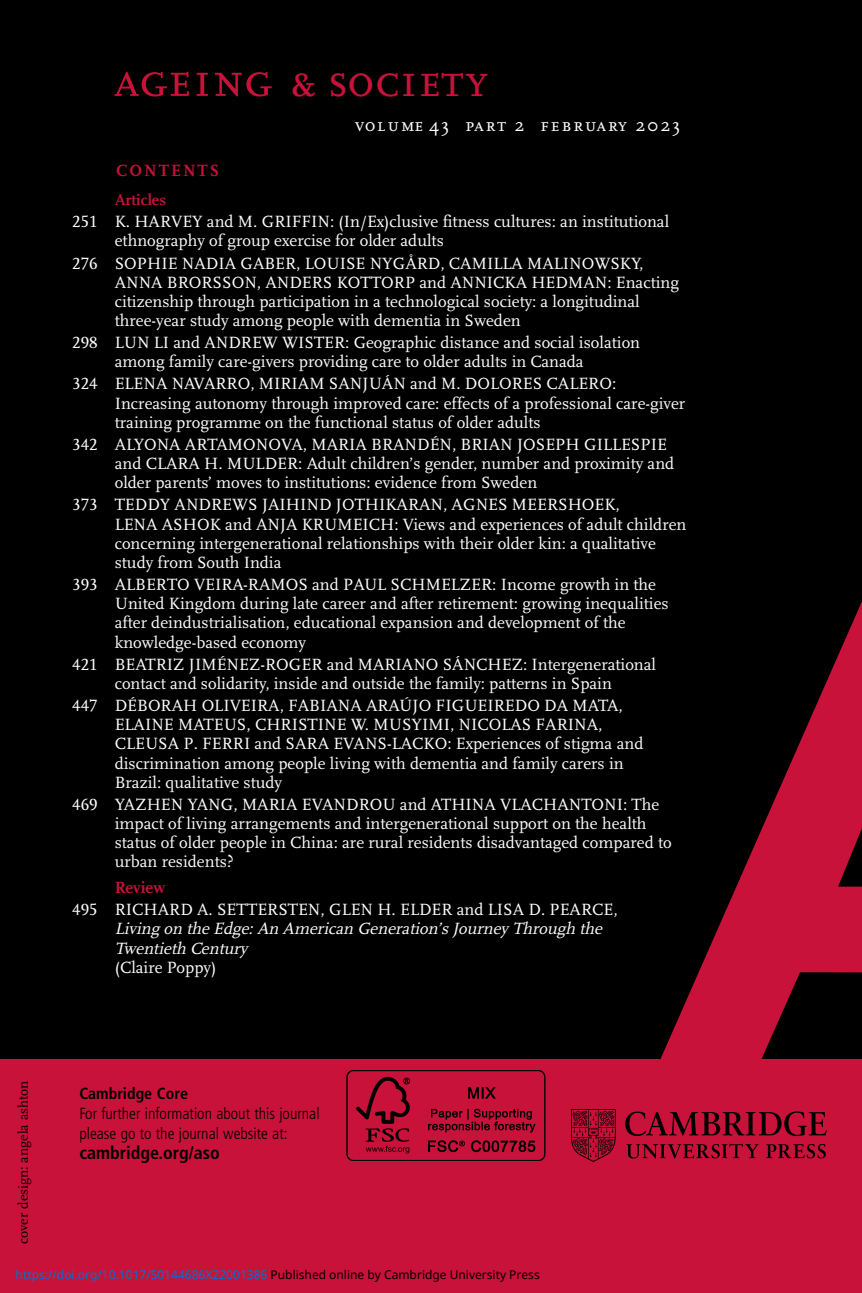
<style>
.page{position:relative;width:862px;height:1293px;background:#000}
.page>*{position:absolute;margin:0;border:0;box-sizing:border-box;transform-origin:0 0}
.t1{font:48px "Scala LF Caps";letter-spacing:.01em;color:#c9123a}
.t2{font:19px "Scala Caps";letter-spacing:.09em;color:#fff}
.t3{font:700 condensed 18px "Frutiger";color:#000}
.t4{font:17px/19.2px "Scala LF";color:#fff}
.t5{font:italic 17px/19.2px "Scala LF";color:#fff}
.t6{font:700 17px "Scala";letter-spacing:.12em;color:#c9123a}
.t7{font:700 17px "Scala LF";color:#c9123a}
.t8{font:300 condensed 16px/20px "Frutiger";color:#000}
.t9{font:700 condensed 16px "Frutiger";color:#000}
.t10{font:700 16px "Scala LF";color:#c9123a}
.t11{font:14px "Scala LF";color:#000}
.t12{font:12px "Noto Sans";color:#0172cf}
.s1{font-size:50px}
.s2{color:#000}
</style>
<div class="page">
<div style="left:0;top:1059px;width:862px;height:234px;background:#c9123a"></div>
<img style="left:346px;top:1070px;width:160px;height:90px">
<svg style="left:506px;top:601px;width:356px;height:561px"></svg>
<img style="left:571px;top:1110px;width:255px;height:51px">
<h1 class="t1" style="left:115px;top:51px;width:375px"><span class="s1">ageing</span> &amp; society</h1>
<p class="t2" style="left:355px;top:113px;width:327px">volume 43 part 2 february 2023</p>
<p class="t6" style="left:116px;top:163px;width:105px">CONTENTS</p>
<p class="t10" style="left:115px;top:193px;width:53px">Articles</p>
<p class="t4" style="left:115px;top:214px;width:556px;text-indent:-43px">251 K. HARVEY and M. GRIFFIN: (In/Ex)clusive fitness cultures: an institutional ethnography of group exercise for older adults</p>
<p class="t4" style="left:115px;top:255px;width:566px;text-indent:-43px">276 SOPHIE NADIA GABER, LOUISE NYGÅRD, CAMILLA MALINOWSKY, ANNA BRORSSON, ANDERS KOTTORP and ANNICKA HEDMAN: Enacting citizenship through participation in a technological society: a longitudinal three-year study among people with dementia in Sweden</p>
<p class="t4" style="left:115px;top:334px;width:527px;text-indent:-43px">298 LUN LI and ANDREW WISTER: Geographic distance and social isolation among family care-givers providing care to older adults in Canada</p>
<p class="t4" style="left:115px;top:376px;width:572px;text-indent:-43px">324 ELENA NAVARRO, MIRIAM SANJUÁN and M. DOLORES CALERO:<br>Increasing autonomy through improved care: effects of a professional care-giver training programme on the functional status of older adults</p>
<p class="t4" style="left:115px;top:436px;width:561px;text-indent:-43px">342 ALYONA ARTAMONOVA, MARIA BRANDÉN, BRIAN JOSEPH GILLESPIE and CLARA H. MULDER: Adult children’s gender, number and proximity and older parents’ moves to institutions: evidence from Sweden</p>
<p class="t4" style="left:115px;top:496px;width:573px;text-indent:-43px">373 TEDDY ANDREWS JAIHIND JOTHIKARAN, AGNES MEERSHOEK,<br>LENA ASHOK and ANJA KRUMEICH: Views and experiences of adult children concerning intergenerational relationships with their older kin: a qualitative study from South India</p>
<p class="t4" style="left:115px;top:576px;width:555px;text-indent:-43px">393 ALBERTO VEIRA-RAMOS and PAUL SCHMELZER: Income growth in the United Kingdom during late career and after retirement: growing inequalities after deindustrialisation, educational expansion and development of the knowledge-based economy</p>
<p class="t4" style="left:72px;top:656px;width:585px;text-align:center">421 BEATRIZ JIMÉNEZ-ROGER and MARIANO SÁNCHEZ: Intergenerational contact and solidarity, inside and outside the family: patterns in Spain</p>
<p class="t4" style="left:115px;top:697px;width:530px;text-indent:-43px">447 DÉBORAH OLIVEIRA, FABIANA ARAÚJO FIGUEIREDO DA MATA, ELAINE MATEUS, CHRISTINE W. MUSYIMI, NICOLAS FARINA, CLEUSA P. FERRI and SARA EVANS-LACKO: Experiences of stigma and discrimination among people living with dementia and family carers in Brazil: qualitative study</p>
<p class="t4" style="left:115px;top:796px;width:558px;text-indent:-43px">469 YAZHEN YANG, MARIA EVANDROU and ATHINA VLACHANTONI: The impact of living arrangements and intergenerational support on the health status of older people in China: are rural residents disadvantaged compared to urban residents?</p>
<p class="t7" style="left:115px;top:880px;width:52px">Review</p>
<p class="t4" style="left:72px;top:901px;width:547px">495 RICHARD A. SETTERSTEN, GLEN H. ELDER and LISA D. PEARCE,</p>
<p class="t5" style="left:115px;top:920px;width:492px">Living on the Edge:An American Generation’s Journey Through the<br>Twentieth Century</p>
<p class="t4" style="left:115px;top:959px;width:103px">(Claire Poppy)</p>
<p class="t11" style="left:17px;top:1243px;width:164px;rotate:-90deg">cover design: angela ashton</p>
<p class="t9" style="left:79px;top:1087px;width:110px">Cambridge Core</p>
<p class="t8" style="left:79px;top:1105px;width:242px">For further information about this journal please go to the journal website at:</p>
<p class="t3" style="left:79px;top:1145px;width:142px">cambridge.org/aso</p>
<p class="t12" style="left:16px;top:1266px;width:526px">https://doi.org/10.1017/S0144686X22001386 <span class="s2">Published online by Cambridge University Press</span></p>
</div>
